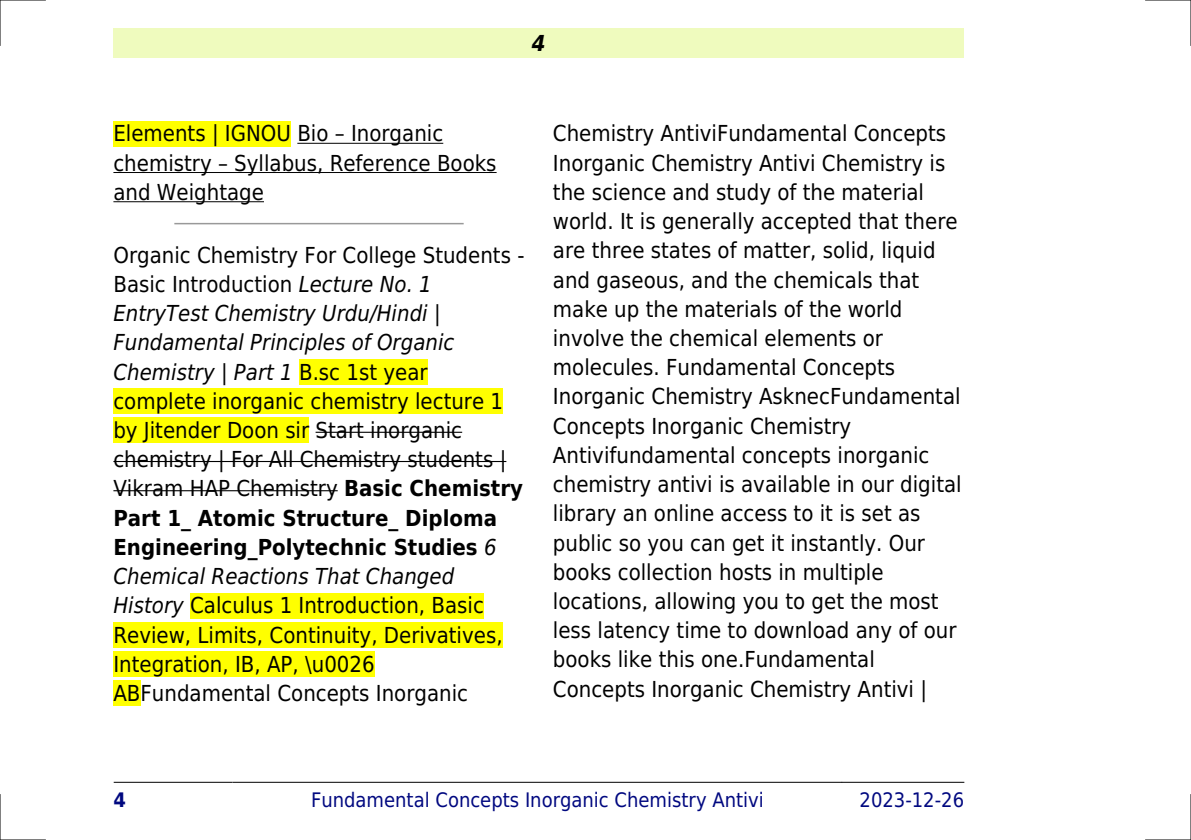
<style>
.page{position:relative;width:1191px;height:840px;background:#fff}
.page>*{position:absolute;margin:0;border:0;box-sizing:border-box;transform-origin:0 0}
.t1{font:22px/29.2px "DejaVu Sans Condensed";color:#000}
.t2{font:italic 700 22px "DejaVu Sans Condensed";color:#000}
.t3{font:20px "DejaVu Sans Condensed";color:#000880}
.t4{font:700 20px "DejaVu Sans Condensed";color:#000880}
.s1{font-style:italic}
.s2{font-weight:700}
</style>
<div class="page">
<div style="left:113px;top:28px;width:851px;height:30px;background:#effbbe"></div>
<hr style="left:114px;top:781px;width:119px;height:1px;background:#000">
<hr style="left:233px;top:781px;width:608px;height:1px;background:#000">
<hr style="left:842px;top:781px;width:122px;height:1px;background:#000">
<div style="left:113px;top:121px;width:178px;height:25px;background:#ff0"></div>
<hr style="left:297px;top:143px;width:146px;height:1px;background:#000">
<hr style="left:113px;top:172px;width:383px;height:1px;background:#000">
<hr style="left:113px;top:201px;width:151px;height:1px;background:#000">
<hr style="left:175px;top:223px;width:288px;height:1px;background:#999">
<div style="left:299px;top:359px;width:128px;height:25px;background:#ff0"></div>
<div style="left:113px;top:388px;width:390px;height:26px;background:#ff0"></div>
<div style="left:113px;top:417px;width:196px;height:26px;background:#ff0"></div>
<hr style="left:315px;top:431px;width:147px;height:1px;background:#000">
<hr style="left:113px;top:460px;width:393px;height:2px;background:#000">
<hr style="left:113px;top:490px;width:225px;height:1px;background:#000">
<div style="left:190px;top:592px;width:294px;height:26px;background:#ff0"></div>
<div style="left:113px;top:621px;width:389px;height:26px;background:#ff0"></div>
<div style="left:113px;top:651px;width:262px;height:25px;background:#ff0"></div>
<div style="left:113px;top:680px;width:27px;height:25px;background:#ff0"></div>
<hr style="left:0;top:0;width:45px;height:1px;background:#000">
<hr style="left:1145px;top:0;width:46px;height:1px;background:#000">
<hr style="left:0;top:839px;width:45px;height:1px;background:#000">
<hr style="left:1145px;top:839px;width:46px;height:1px;background:#000">
<hr style="left:0;top:0;width:1px;height:45px;background:#000">
<hr style="left:0;top:794px;width:1px;height:45px;background:#000">
<hr style="left:1190px;top:0;width:1px;height:45px;background:#000">
<hr style="left:1190px;top:794px;width:1px;height:45px;background:#000">
<p class="t2" style="left:532px;top:30px;width:15px">4</p>
<p class="t1" style="left:113px;top:119px;width:385px">Elements | IGNOU Bio Inorganic chemistry Syllabus, Reference Books and Weightage</p>
<p class="t1" style="left:113px;top:240px;width:412px">Organic Chemistry For College Students - Basic Introduction <span class="s1">Lecture No. 1<br>EntryTest Chemistry Urdu/Hindi | Fundamental Principles of Organic Chemistry | Part 1</span> B.sc 1st year complete inorganic chemistry lecture 1 by Jitender Doon sir Start inorganic chemistry | For All Chemistry students | Vikram HAP Chemistry <span class="s2">Basic Chemistry Part 1_ Atomic Structure_ Diploma Engineering_Polytechnic Studies</span> <span class="s1">6<br>Chemical Reactions That Changed History</span> Calculus 1 Introduction, Basic Review, Limits, Continuity, Derivatives, Integration, IB, AP, \u0026<br>ABFundamental Concepts Inorganic</p>
<p class="t1" style="left:553px;top:119px;width:410px">Chemistry AntiviFundamental Concepts Inorganic Chemistry Antivi Chemistry is the science and study of the material world. It is generally accepted that there are three states of matter, solid, liquid and gaseous, and the chemicals that make up the materials of the world involve the chemical elements or molecules. Fundamental Concepts Inorganic Chemistry AsknecFundamental Concepts Inorganic Chemistry Antivifundamental concepts inorganic chemistry antivi is available in our digital library an online access to it is set as public so you can get it instantly. Our books collection hosts in multiple locations, allowing you to get the most less latency time to download any of our books like this one.Fundamental Concepts Inorganic Chemistry Antivi |</p>
<p class="t4" style="left:113px;top:787px;width:14px">4</p>
<p class="t3" style="left:311px;top:787px;width:454px">Fundamental Concepts Inorganic Chemistry Antivi</p>
<p class="t3" style="left:859px;top:787px;width:106px">2023-12-26</p>
</div>
